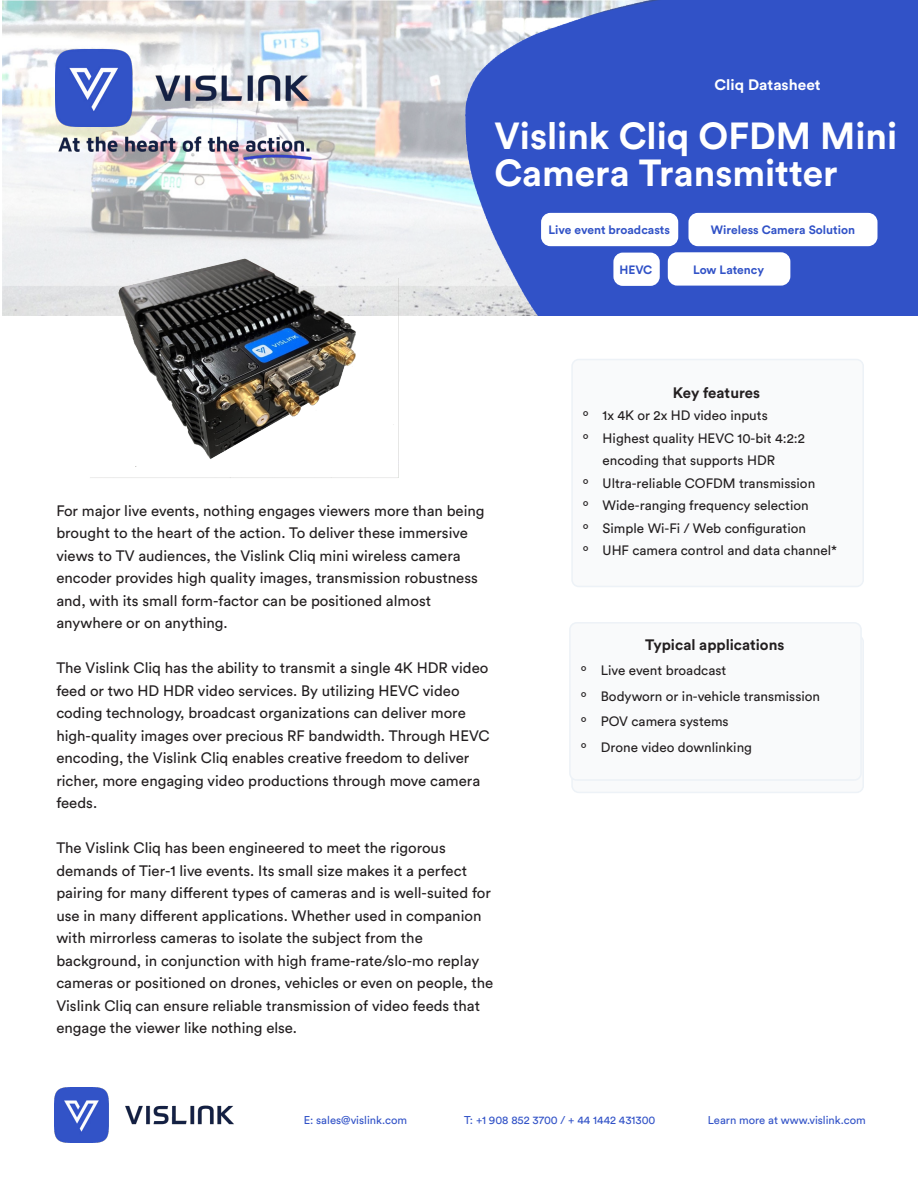
<style>
.page{position:relative;width:918px;height:1188px;background:#fff}
.page>*{position:absolute;margin:0;border:0;box-sizing:border-box;transform-origin:0 0}
.t1{font:700 37.35px/37.5px "Circular Std";color:#fff}
.t2{font:15px/22.5px "Circular Std";color:#231f20}
.t3{font:700 15px "Circular Std";color:#231f20}
.t4{font:700 15px "Circular Std";color:#fff}
.t5{font:13.5px/22.5px "Circular Std";color:#231f20}
.t6{font:700 12px "Circular Std";color:#3152c7}
.t7{font:11.25px "Circular Std";color:#3152c7}
</style>
<div class="page">
<img style="left:54px;top:1087px;width:180px;height:55px">
<svg style="left:2px;top:0;width:412px;height:286px"></svg>
<div style="left:572px;top:360px;width:291px;height:226px;background:#f9fafb;border-radius:7px"></div>
<div style="left:571px;top:359px;width:293px;height:228px;border:2px solid #edf2f7;border-radius:7px"></div>
<div style="left:572px;top:635px;width:291px;height:157px;background:#f9fafb;border-radius:7px"></div>
<div style="left:571px;top:634px;width:293px;height:159px;border:2px solid #edf2f7;border-radius:7px"></div>
<div style="left:570px;top:623px;width:291px;height:157px;background:#f9fafb;border-radius:7px"></div>
<div style="left:569px;top:622px;width:293px;height:159px;border:2px solid #edf2f7;border-radius:7px"></div>
<img style="left:414px;top:0;width:504px;height:315px">
<div style="left:541px;top:213px;width:137px;height:33px;background:#fff;border-radius:9px"></div>
<div style="left:689px;top:213px;width:189px;height:33px;background:#fff;border-radius:9px"></div>
<div style="left:668px;top:252px;width:122px;height:34px;background:#fff;border-radius:9px"></div>
<div style="left:613px;top:253px;width:47px;height:33px;background:#fff;border-radius:9px"></div>
<img style="left:56px;top:50px;width:253px;height:69px">
<img style="left:54px;top:119px;width:262px;height:48px">
<img style="left:36px;top:246px;width:414px;height:232px">
<p class="t4" style="left:715px;top:75px;width:108px">Cliq Datasheet</p>
<p class="t1" style="left:494px;top:116px;width:404px">Vislink Cliq OFDM Mini<br>Camera Transmitter</p>
<p class="t6" style="left:549px;top:222px;width:123px">Live event broadcasts</p>
<p class="t6" style="left:711px;top:222px;width:146px">Wireless Camera Solution</p>
<p class="t6" style="left:619px;top:262px;width:35px">HEVC</p>
<p class="t6" style="left:693px;top:262px;width:73px">Low Latency</p>
<p class="t2" style="left:56px;top:499px;width:430px">For major live events, nothing engages viewers more than being brought to the heart of the action. To deliver these immersive views to TV audiences, the Vislink Cliq mini wireless camera encoder provides high quality images, transmission robustness and, with its small form-factor can be positioned almost anywhere or on anything.</p>
<p class="t2" style="left:56px;top:656px;width:435px">The Vislink Cliq has the ability to transmit a single 4K HDR video feed or two HD HDR video services. By utilizing HEVC video coding technology, broadcast organizations can deliver more high-quality images over precious RF bandwidth. Through HEVC encoding, the Vislink Cliq enables creative freedom to deliver richer, more engaging video productions through move camera feeds.</p>
<p class="t2" style="left:56px;top:836px;width:438px">The Vislink Cliq has been engineered to meet the rigorous demands of Tier-1 live events. Its small size makes it a perfect pairing for many different types of cameras and is well-suited for use in many different applications. Whether used in companion with mirrorless cameras to isolate the subject from the background, in conjunction with high frame-rate/slo-mo replay cameras or positioned on drones, vehicles or even on people, the Vislink Cliq can ensure reliable transmission of video feeds that engage the viewer like nothing else.</p>
<p class="t3" style="left:673px;top:383px;width:89px">Key features</p>
<p class="t5" style="left:582px;top:404px;width:187px">º 1x 4K or 2x HD video inputs</p>
<p class="t5" style="left:603px;top:426px;width:204px;text-indent:-20px">º Highest quality HEVC 10-bit 4:2:2 encoding that supports HDR</p>
<p class="t5" style="left:582px;top:471px;width:234px">º Ultra-reliable COFDM transmission</p>
<p class="t5" style="left:582px;top:494px;width:228px">º Wide-ranging frequency selection</p>
<p class="t5" style="left:582px;top:516px;width:225px">º Simple Wi-Fi / Web configuration</p>
<p class="t5" style="left:582px;top:539px;width:256px">º UHF camera control and data channel*</p>
<p class="t3" style="left:645px;top:635px;width:141px">Typical applications</p>
<p class="t5" style="left:581px;top:659px;width:147px">º Live event broadcast</p>
<p class="t5" style="left:581px;top:685px;width:241px">º Bodyworn or in-vehicle transmission</p>
<p class="t5" style="left:581px;top:710px;width:150px">º POV camera systems</p>
<p class="t5" style="left:581px;top:736px;width:173px">º Drone video downlinking</p>
<p class="t7" style="left:304px;top:1113px;width:105px">E: sales@vislink.com</p>
<p class="t7" style="left:464px;top:1113px;width:193px">T: +1 908 852 3700 / + 44 1442 431300</p>
<p class="t7" style="left:708px;top:1113px;width:160px">Learn more at www.vislink.com</p>
</div>
